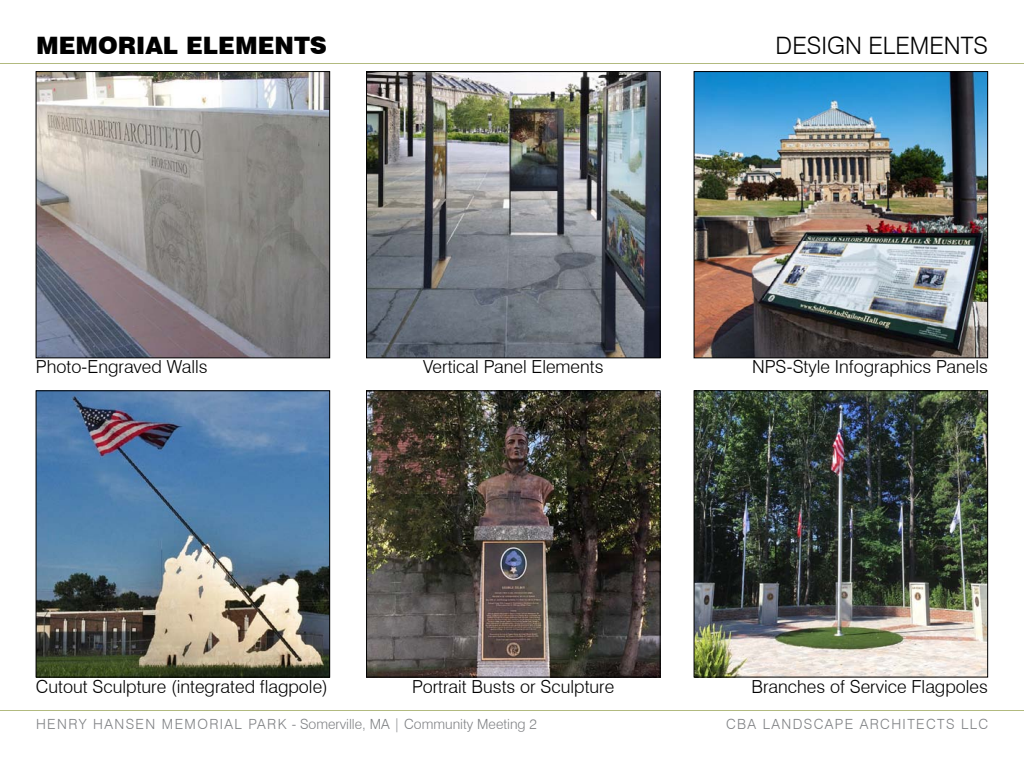
<style>
.page{position:relative;width:1024px;height:768px;background:#fff}
.page>*{position:absolute;margin:0;border:0;box-sizing:border-box;transform-origin:0 0}
.t1{font:900 24px "Swiss 721 BT";color:#000}
.t2{font:300 24px "Swiss 721 BT";color:#000}
.t3{font:300 18px "Swiss 721 BT";color:#000}
.t4{font:300 14px "Swiss 721 BT";color:#808285}
.t5{font:300 14px "Swiss 721 BT";letter-spacing:.1em;color:#808285}
</style>
<div class="page">
<hr style="left:0;top:63px;width:1024px;height:1px;background:#b2ba7f">
<hr style="left:0;top:710px;width:1024px;height:1px;background:#b2ba7f">
<img style="left:38px;top:392px;width:290px;height:283px">
<div style="left:36px;top:390px;width:294px;height:287px;border:1px solid #000"></div>
<img style="left:696px;top:392px;width:290px;height:283px">
<div style="left:694px;top:390px;width:294px;height:287px;border:1px solid #000"></div>
<img style="left:367px;top:392px;width:293px;height:286px">
<div style="left:366px;top:390px;width:294px;height:287px;border:1px solid #000"></div>
<img style="left:38px;top:73px;width:290px;height:283px">
<div style="left:36px;top:71px;width:294px;height:287px;border:1px solid #000"></div>
<img style="left:696px;top:73px;width:290px;height:283px">
<div style="left:694px;top:71px;width:294px;height:287px;border:1px solid #000"></div>
<img style="left:368px;top:73px;width:290px;height:283px">
<div style="left:366px;top:71px;width:294px;height:287px;border:1px solid #000"></div>
<h1 class="t1" style="left:36px;top:31px;width:293px">MEMORIAL ELEMENTS</h1>
<h1 class="t2" style="left:776px;top:31px;width:214px">DESIGN ELEMENTS</h1>
<p class="t3" style="left:36px;top:356px;width:173px">Photo-Engraved Walls</p>
<p class="t3" style="left:423px;top:356px;width:182px">Vertical Panel Elements</p>
<p class="t3" style="left:752px;top:356px;width:237px">NPS-Style Infographics Panels</p>
<p class="t3" style="left:36px;top:675px;width:293px">Cutout Sculpture (integrated flagpole)</p>
<p class="t3" style="left:412px;top:675px;width:204px">Portrait Busts or Sculpture</p>
<p class="t3" style="left:752px;top:675px;width:238px">Branches of Service Flagpoles</p>
<p class="t4" style="left:36px;top:716px;width:502px">HENRY HANSEN MEMORIAL PARK - Somerville, MA | Community Meeting 2</p>
<p class="t5" style="left:726px;top:716px;width:264px">CBA LANDSCAPE ARCHITECTS LLC</p>
</div>
